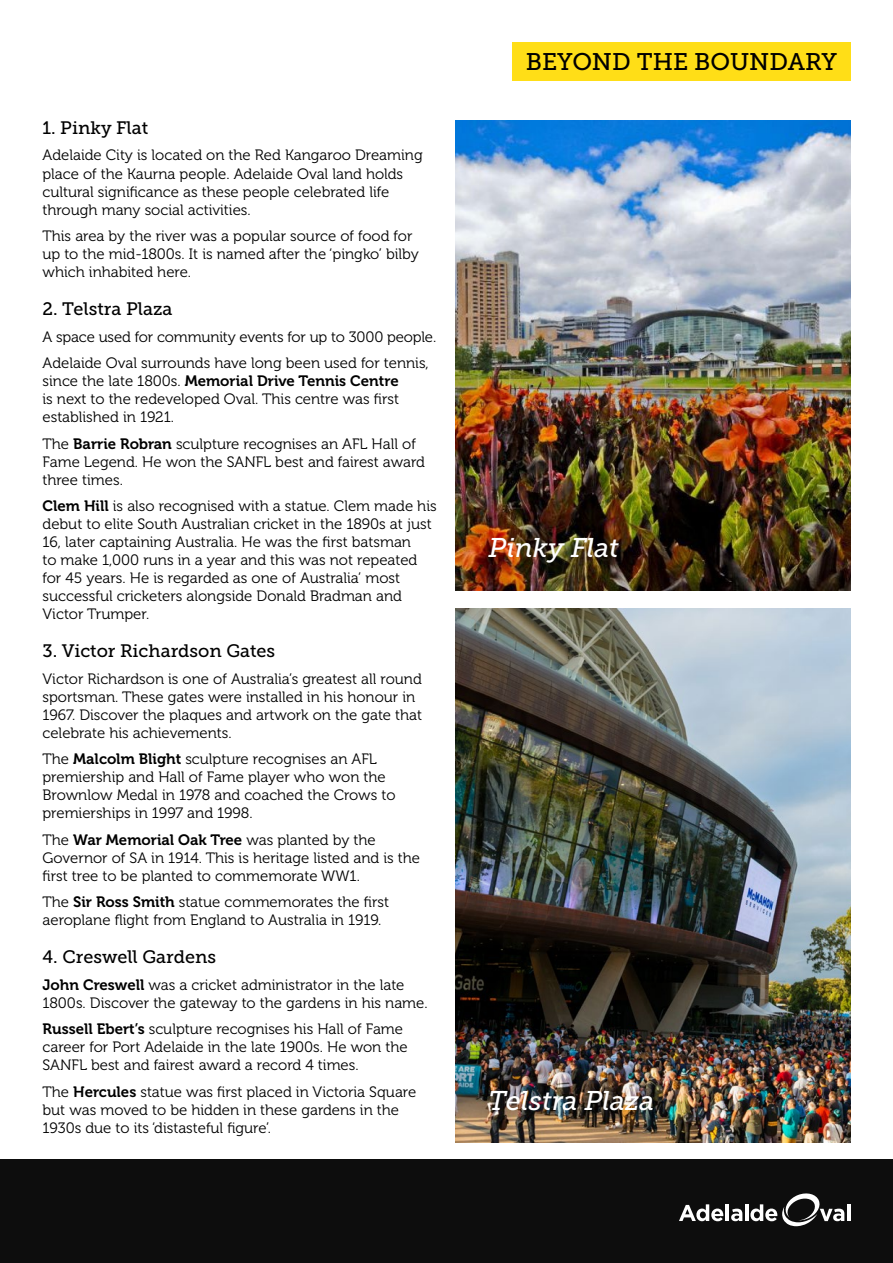
<style>
.page{position:relative;width:893px;height:1263px;background:#fff}
.page>*{position:absolute;margin:0;border:0;box-sizing:border-box;transform-origin:0 0}
.t1{font:italic 27px "Museo Slab 500";color:#fff}
.t2{font:24px "Museo Slab 500";color:#000}
.t3{font:18px "Museo Slab 500";color:#000}
.t4{font:15px/18px "Museo 300";color:#000}
.t5{font:15px "Museo 700";color:#000}
.s1{font-family:"Museo 300"}
.s2{font-family:"Museo 700"}
</style>
<div class="page">
<div style="left:0;top:1159px;width:893px;height:104px;background:#0d0d0d"></div>
<hr style="left:726px;top:1204px;width:3px;height:17px;background:#fff">
<svg style="left:679px;top:1204px;width:44px;height:17px"></svg>
<svg style="left:731px;top:1193px;width:113px;height:33px"></svg>
<hr style="left:847px;top:1204px;width:3px;height:17px;background:#fff">
<div style="left:512px;top:43px;width:338px;height:38px;background:#ffde17"></div>
<img style="left:455px;top:120px;width:395px;height:471px">
<img style="left:455px;top:609px;width:395px;height:533px">
<p class="t3" style="left:43px;top:118px;width:107px">1. Pinky Flat</p>
<p class="t4" style="left:43px;top:147px;width:382px">Adelaide City is located on the Red Kangaroo Dreaming place of the Kaurna people. Adelaide Oval land holds cultural significance as these people celebrated life through many social activities.</p>
<p class="t4" style="left:43px;top:227px;width:378px">This area by the river was a popular source of food for up to the mid-1800s. It is named after the ‘pingko’ bilby which inhabited here.</p>
<p class="t3" style="left:43px;top:299px;width:131px">2. Telstra Plaza</p>
<p class="t4" style="left:43px;top:323px;width:395px;line-height:26.5px">A space used for community events for up to 3000 people.<br>Adelaide Oval surrounds have long been used for tennis,</p>
<p class="t5" style="left:43px;top:372px;width:358px"><span class="s1">since the late 1800s.</span> Memorial Drive Tennis Centre</p>
<p class="t4" style="left:43px;top:390px;width:358px">is next to the redeveloped Oval. This centre was first established in 1921.</p>
<p class="t4" style="left:43px;top:435px;width:384px">The <span class="s2">Barrie Robran</span> sculpture recognises an AFL Hall of<br>Fame Legend. He won the SANFL best and fairest award three times.</p>
<p class="t4" style="left:43px;top:497px;width:396px"><span class="s2">Clem Hill</span> is also recognised with a statue. Clem made his debut to elite South Australian cricket in the 1890s at just 16, later captaining Australia. He was the first batsman<br>to make 1,000 runs in a year and this was not repeated for 45 years. He is regarded as one of Australia’ most successful cricketers alongside Donald Bradman and Victor Trumper.</p>
<p class="t3" style="left:43px;top:641px;width:234px">3. Victor Richardson Gates</p>
<p class="t4" style="left:43px;top:670px;width:381px">Victor Richardson is one of Australia’s greatest all round sportsman. These gates were installed in his honour in 1967. Discover the plaques and artwork on the gate that celebrate his achievements.</p>
<p class="t4" style="left:43px;top:750px;width:354px">The <span class="s2">Malcolm Blight</span> sculpture recognises an AFL premiership and Hall of Fame player who won the Brownlow Medal in 1978 and coached the Crows to premierships in 1997 and 1998.</p>
<p class="t4" style="left:43px;top:831px;width:379px">The <span class="s2">War Memorial Oak Tree</span> was planted by the<br>Governor of SA in 1914. This is heritage listed and is the first tree to be planted to commemorate WW1.</p>
<p class="t4" style="left:43px;top:893px;width:348px">The <span class="s2">Sir Ross Smith</span> statue commemorates the first aeroplane flight from England to Australia in 1919.</p>
<p class="t3" style="left:43px;top:947px;width:175px">4. Creswell Gardens</p>
<p class="t4" style="left:43px;top:976px;width:387px"><span class="s2">John Creswell</span> was a cricket administrator in the late<br>1800s. Discover the gateway to the gardens in his name.</p>
<p class="t4" style="left:43px;top:1020px;width:367px"><span class="s2">Russell Ebert’s</span> sculpture recognises his Hall of Fame career for Port Adelaide in the late 1900s. He won the<br>SANFL best and fairest award a record 4 times.</p>
<p class="t4" style="left:43px;top:1083px;width:375px">The <span class="s2">Hercules</span> statue was first placed in Victoria Square but was moved to be hidden in these gardens in the<br>1930s due to its ‘distasteful figure’.</p>
<h2 class="t2" style="left:526px;top:49px;width:313px">BEYOND THE BOUNDARY</h2>
<h1 class="t1" style="left:489px;top:533px;width:132px">Pinky Flat</h1>
<h1 class="t1" style="left:489px;top:1086px;width:167px">Telstra Plaza</h1>
</div>
